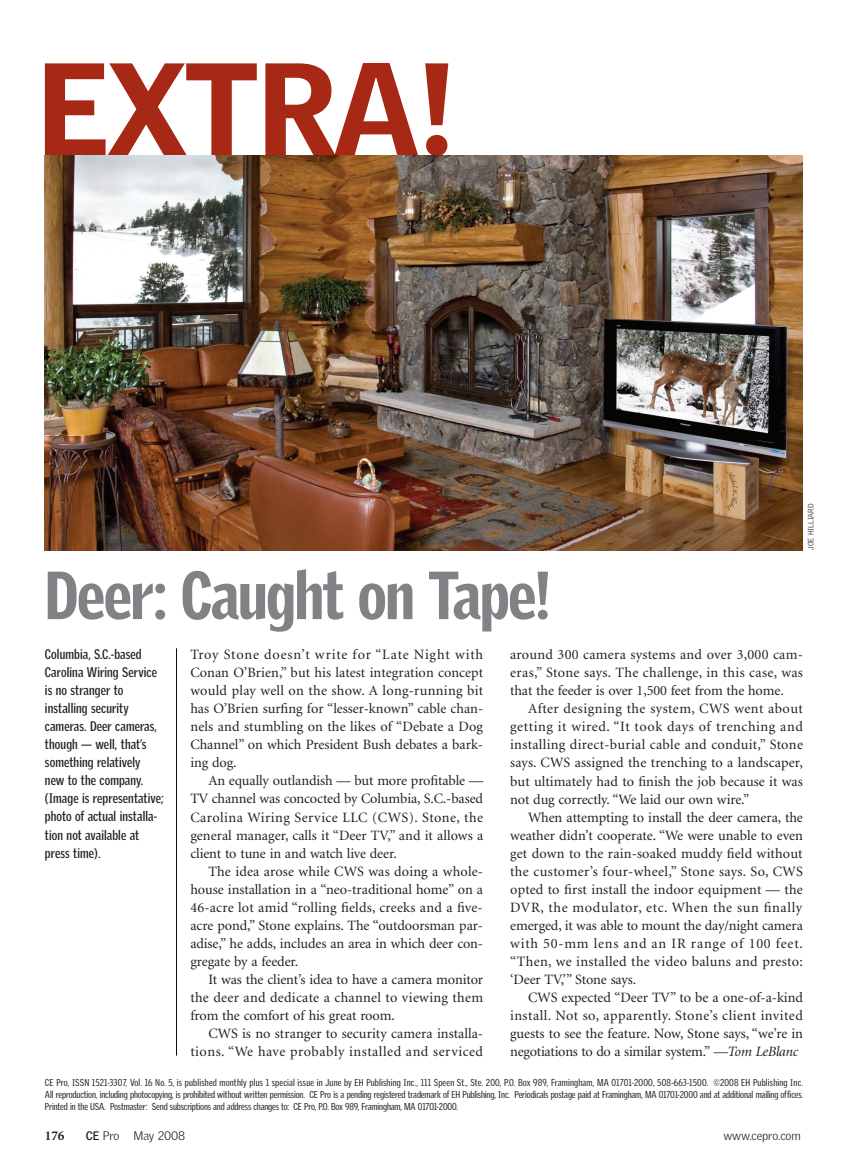
<style>
.page{position:relative;width:865px;height:1168px;background:#fff}
.page>*{position:absolute;margin:0;border:0;box-sizing:border-box;transform-origin:0 0}
.t1{font:900 127.5px "Griffith Gothic";letter-spacing:-.035em;color:#a82816}
.t2{font:900 65.85px "Griffith Gothic Cond";letter-spacing:-.015em;color:#808285}
.t3{font:14.25px/18px "Minion";letter-spacing:-.005em;color:#231f20;text-align:justify}
.t4{font:14.25px/18px "Minion";letter-spacing:.015em;color:#231f20;text-align:right}
.t5{font:700 13.5px/18px "Griffith Gothic Cond";letter-spacing:.005em;color:#231f20}
.t6{font:700 13.5px "Minion";color:#231f20}
.t7{font:300 12px "Griffith Gothic";letter-spacing:-.01em;color:#231f20}
.t8{font:9.75px/12px "Griffith Gothic Cond";letter-spacing:-.01em;color:#231f20;text-align:justify}
.t9{font:300 7.5px "Griffith Gothic";letter-spacing:-.01em;color:#231f20}
.s1{font-style:italic}
.s2{font-weight:700}
</style>
<div class="page">
<img style="left:44px;top:155px;width:759px;height:901px">
<h1 class="t1" style="left:37px;top:60px;width:418px">EXTRA!</h1>
<h2 class="t2" style="left:45px;top:569px;width:507px">Deer: Caught on Tape!</h2>
<p class="t9" style="left:807px;top:550px;width:48px;rotate:-90deg">JOE HILLIARD</p>
<p class="t5" style="left:45px;top:646px;width:120px">Columbia, S.C.-based<br>Carolina Wiring Service is no stranger to installing security cameras. Deer cameras, though — well, that’s something relatively<br>new to the company. (Image is representative; photo of actual installa&shy;tion not available at press time).</p>
<p class="t3" style="left:190px;top:647px;width:294px">Troy Stone doesn’t write for “Late Night with Conan O’Brien,” but his latest integration concept would play well on the show. A long-running bit has O’Brien surfing for “lesser-known” cable chan&shy;nels and stumbling on the likes of “Debate a Dog Channel” on which President Bush debates a bark&shy;ing dog.</p>
<p class="t3" style="left:190px;top:773px;width:294px;text-indent:18px">An equally outlandish — but more profitable — TV channel was concocted by Columbia, S.C.-based Carolina Wiring Service LLC (CWS). Stone, the general manager, calls it “Deer TV,” and it allows a client to tune in and watch live deer.</p>
<p class="t3" style="left:190px;top:863px;width:294px;text-indent:18px">The idea arose while CWS was doing a whole&shy;house installation in a “neo-traditional home” on a 46-acre lot amid “rolling fields, creeks and a five&shy;acre pond,” Stone explains. The “outdoorsman par&shy;adise,” he adds, includes an area in which deer con&shy;gregate by a feeder.</p>
<p class="t3" style="left:190px;top:971px;width:294px;text-indent:18px">It was the client’s idea to have a camera monitor the deer and dedicate a channel to viewing them from the comfort of his great room.</p>
<p class="t4" style="left:190px;top:1025px;width:294px">CWS is no stranger to security camera installa&shy;tions. “We have probably installed and serviced</p>
<p class="t3" style="left:510px;top:647px;width:294px">around 300 camera systems and over 3,000 cam&shy;eras,” Stone says. The challenge, in this case, was that the feeder is over 1,500 feet from the home.</p>
<p class="t3" style="left:510px;top:701px;width:294px;text-indent:18px">After designing the system, CWS went about getting it wired. “It took days of trenching and installing direct-burial cable and conduit,” Stone says. CWS assigned the trenching to a landscaper, but ultimately had to finish the job because it was not dug correctly. “We laid our own wire.”</p>
<p class="t3" style="left:510px;top:809px;width:294px;text-indent:18px">When attempting to install the deer camera, the weather didn’t cooperate. “We were unable to even get down to the rain-soaked muddy field without the customer’s four-wheel,” Stone says. So, CWS opted to first install the indoor equipment — the DVR, the modulator, etc. When the sun finally emerged, it was able to mount the day/night camera with 50-mm lens and an IR range of 100 feet. “Then, we installed the video baluns and presto: ‘Deer TV,’” Stone says.</p>
<p class="t3" style="left:510px;top:989px;width:294px;text-indent:18px">CWS expected “Deer TV” to be a one-of-a-kind install. Not so, apparently. Stone’s client invited guests to see the feature. Now, Stone says, “we’re in negotiations to do a similar system.” <span class="s1">—Tom LeBlanc</span></p>
<p class="t8" style="left:45px;top:1077px;width:759px">CE Pro, ISSN 1521-3307, Vol. 16 No. 5, is published monthly plus 1 special issue in June by EH Publishing Inc., 111 Speen St., Ste. 200, P.O. Box 989, Framingham, MA 01701-2000, 508-663-1500. ©2008 EH Publishing Inc.<br>All reproduction, including photocopying, is prohibited without written permission. CE Pro is a pending registered trademark of EH Publishing, Inc. Periodicals postage paid at Framingham, MA 01701-2000 and at additional mailing offices.<br>Printed in the USA. Postmaster: Send subscriptions and address changes to: CE Pro, P.O. Box 989, Framingham, MA 01701-2000.</p>
<p class="t6" style="left:45px;top:1130px;width:21px">176</p>
<p class="t7" style="left:86px;top:1131px;width:101px"><span class="s2">CE</span> Pro May 2008</p>
<p class="t7" style="left:723px;top:1131px;width:79px">www.cepro.com</p>
</div>
